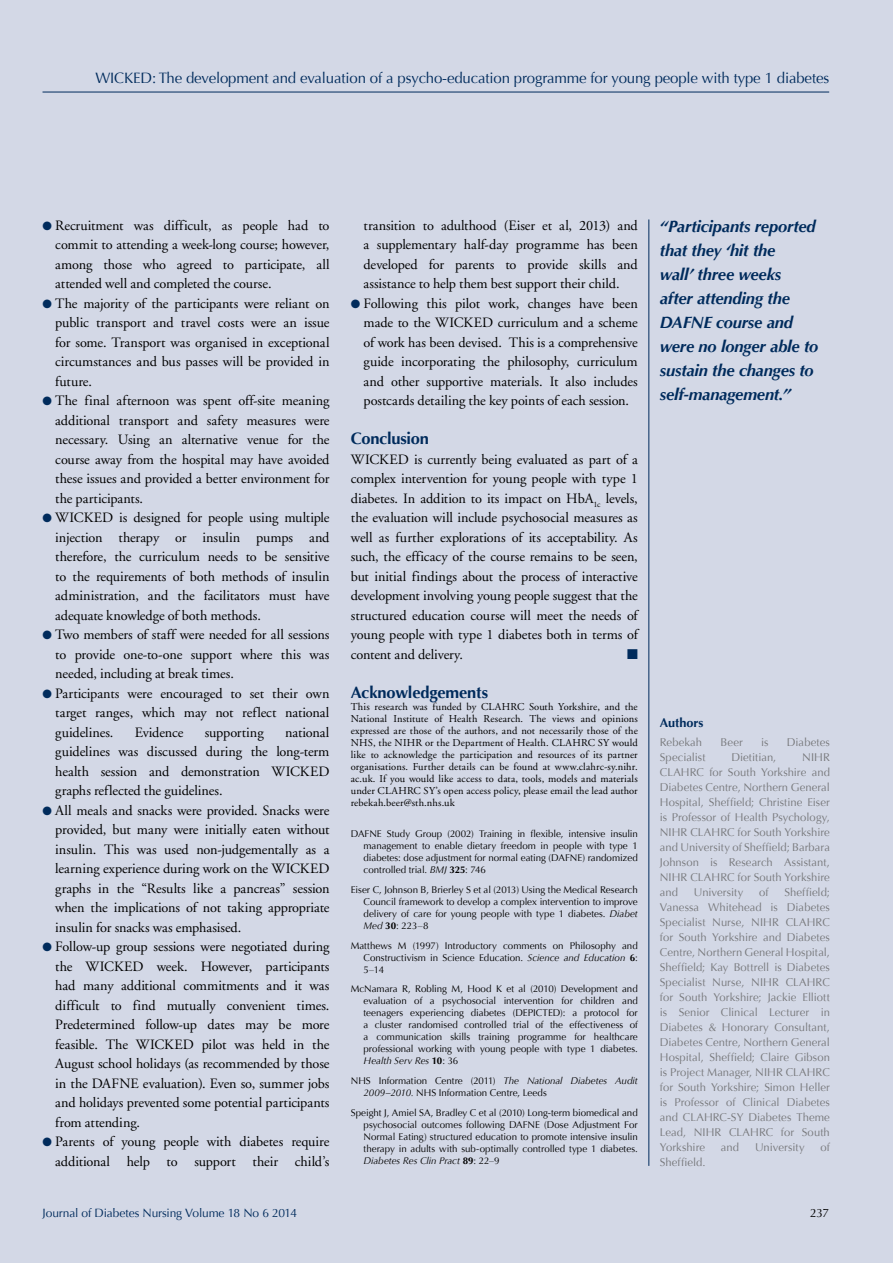
<style>
.page{position:relative;width:893px;height:1263px;background:#d3d8e6}
.page>*{position:absolute;margin:0;border:0;box-sizing:border-box;transform-origin:0 0}
.t1{font:italic 700 16.5px/24px "Optima";letter-spacing:-.015em;color:#002b5c}
.t2{font:700 16.5px "Optima";letter-spacing:-.015em;color:#002b5c}
.t3{font:15px "Optima";letter-spacing:-.01em;color:#002b5c}
.t4{font:14.25px/19.5px "Adobe Garamond";letter-spacing:-.005em;color:#000;text-align:justify}
.t5{font:14.25px "Zapf Dingbats ITC";color:#002b5c}
.t6{font:700 12.75px "Optima";color:#002b5c}
.t7{font:12px "Optima";letter-spacing:-.015em;color:#002b5c}
.t8{font:12px "Optima";color:#000}
.t9{font:11.25px/15px "Optima";letter-spacing:.005em;color:#77787b;text-align:justify}
.t10{font:10.5px/12px "Adobe Garamond";letter-spacing:.01em;color:#000;text-align:justify}
.t11{font:9.75px/12px "Optima";color:#000;text-align:justify}
.s1{color:#002b5c}
.s2{font-style:italic}
.s3{font-weight:700}
</style>
<div class="page">
<hr style="left:43px;top:92px;width:786px;height:1px;background:#002b5c">
<hr style="left:648px;top:219px;width:1px;height:947px;background:#002b5c">
<p class="t3" style="left:95px;top:69px;width:735px">WICKED: The development and evaluation of a psycho-education programme for young people with type 1 diabetes</p>
<p class="t4" style="left:55px;top:216px;width:276px;text-indent:-13px"><span class="s1">●</span> Recruitment was difficult, as people had to commit to attending a week-long course; however, among those who agreed to participate, all attended well and completed the course.</p>
<p class="t4" style="left:55px;top:294px;width:276px;text-indent:-13px"><span class="s1">●</span> The majority of the participants were reliant on public transport and travel costs were an issue for some. Transport was organised in exceptional circumstances and bus passes will be provided in future.</p>
<p class="t4" style="left:55px;top:391px;width:276px;text-indent:-13px"><span class="s1">●</span> The final afternoon was spent off-site meaning additional transport and safety measures were necessary. Using an alternative venue for the course away from the hospital may have avoided these issues and provided a better environment for the participants.</p>
<p class="t4" style="left:55px;top:508px;width:276px;text-indent:-13px"><span class="s1">●</span> WICKED is designed for people using multiple injection therapy or insulin pumps and therefore, the curriculum needs to be sensitive to the requirements of both methods of insulin administration, and the facilitators must have adequate knowledge of both methods.</p>
<p class="t4" style="left:55px;top:625px;width:276px;text-indent:-13px"><span class="s1">●</span> Two members of staff were needed for all sessions to provide one-to-one support where this was needed, including at break times.</p>
<p class="t4" style="left:55px;top:684px;width:276px;text-indent:-13px"><span class="s1">●</span> Participants were encouraged to set their own target ranges, which may not reflect national guidelines.</p>
<p class="t4" style="left:55px;top:723px;width:276px;text-indent:230px">national guidelines was discussed during the long-term health session and demonstration WICKED graphs reflected the guidelines.</p>
<p class="t4" style="left:55px;top:801px;width:276px;text-indent:-13px"><span class="s1">●</span> All meals and snacks were provided. Snacks were provided, but many were initially eaten without insulin. This was used non-judgementally as a learning experience during work on the WICKED graphs in the “Results like a pancreas” session when the implications of not taking appropriate insulin for snacks was emphasised.</p>
<p class="t4" style="left:55px;top:937px;width:276px;text-indent:-13px"><span class="s1">●</span> Follow-up group sessions were negotiated during the WICKED week. However, participants had many additional commitments and it was difficult to find mutually convenient times.<br>Predetermined follow-up dates may be more feasible. The WICKED pilot was held in the August school holidays (as recommended by those in the DAFNE evaluation). Even so, summer jobs and holidays prevented some potential participants from attending.</p>
<p class="t4" style="left:43px;top:1132px;width:288px;text-align:right"><span class="s1">●</span> Parents of young people with diabetes require additional help to support their child’s</p>
<p class="t4" style="left:135px;top:723px;width:50px">Evidence</p>
<p class="t4" style="left:205px;top:723px;width:60px">supporting</p>
<p class="t4" style="left:364px;top:216px;width:276px">transition to adulthood (Eiser et al, 2013) and a supplementary half-day programme has been developed for parents to provide skills and assistance to help them best support their child.</p>
<p class="t4" style="left:364px;top:294px;width:276px;text-indent:-13px"><span class="s1">●</span> Following this pilot work, changes have been made to the WICKED curriculum and a scheme of work has been devised. This is a comprehensive guide incorporating the philosophy, curriculum and other supportive materials. It also includes postcards detailing the key points of each session.</p>
<p class="t2" style="left:351px;top:429px;width:80px">Conclusion</p>
<p class="t4" style="left:351px;top:450px;width:289px">WICKED is currently being evaluated as part of a complex intervention for young people with type 1 diabetes. In addition to its impact on HbA<sub>1c</sub> levels, the evaluation will include psychosocial measures as well as further explorations of its acceptability. As such, the efficacy of the course remains to be seen, but initial findings about the process of interactive development involving young people suggest that the structured education course will meet the needs of young people with type 1 diabetes both in terms of content and delivery.</p>
<p class="t5" style="left:627px;top:647px;width:12px">■</p>
<p class="t2" style="left:351px;top:682px;width:139px">Acknowledgements</p>
<p class="t10" style="left:351px;top:700px;width:289px">This research was funded by CLAHRC South Yorkshire, and the National Institute of Health Research. The views and opinions expressed are those of the authors, and not necessarily those of the NHS, the NIHR or the Department of Health. CLAHRC SY would like to acknowledge the participation and resources of its partner organisations. Further details can be found at www.clahrc-sy.nihr. ac.uk. If you would like access to data, tools, models and materials under CLAHRC SY’s open access policy, please email the lead author rebekah.beer@sth.nhs.uk</p>
<p class="t11" style="left:364px;top:828px;width:276px;text-indent:-13px">DAFNE Study Group (2002) Training in flexible, intensive insulin management to enable dietary freedom in people with type 1 diabetes: dose adjustment for normal eating (DAFNE) randomized controlled trial. <span class="s2">BMJ</span> <span class="s3">325</span>: 746</p>
<p class="t11" style="left:364px;top:884px;width:276px;text-indent:-13px">Eiser C, Johnson B, Brierley S et al (2013) Using the Medical Research Council framework to develop a complex intervention to improve delivery of care for young people with type 1 diabetes. <span class="s2">Diabet Med</span> <span class="s3">30</span>: 223–8</p>
<p class="t11" style="left:364px;top:939px;width:276px;text-indent:-13px">Matthews M (1997) Introductory comments on Philosophy and Constructivism in Science Education. <span class="s2">Science and Education</span> <span class="s3">6</span>:<br>5–14</p>
<p class="t11" style="left:364px;top:983px;width:276px;text-indent:-13px">McNamara R, Robling M, Hood K et al (2010) Development and evaluation of a psychosocial intervention for children and teenagers experiencing diabetes (DEPICTED): a protocol for a cluster randomised controlled trial of the effectiveness of a communication skills training programme for healthcare professional working with young people with type 1 diabetes.<br><span class="s2">Health Serv Res</span> <span class="s3">10</span>: 36</p>
<p class="t11" style="left:364px;top:1075px;width:276px;text-indent:-13px">NHS Information Centre (2011) <span class="s2">The National Diabetes Audit<br>2009–2010.</span> NHS Information Centre, Leeds</p>
<p class="t11" style="left:364px;top:1106px;width:276px;text-indent:-13px">Speight J, Amiel SA, Bradley C et al (2010) Long-term biomedical and psychosocial outcomes following DAFNE (Dose Adjustment For Normal Eating) structured education to promote intensive insulin therapy in adults with sub-optimally controlled type 1 diabetes.<br><span class="s2">Diabetes Res Clin Pract</span> <span class="s3">89</span>: 22–9</p>
<p class="t1" style="left:660px;top:214px;width:160px">“Participants reported that they ‘hit the<br>wall’ three weeks after attending the<br>DAFNE course and were no longer able to sustain the changes to self-management.”</p>
<p class="t6" style="left:660px;top:715px;width:45px">Authors</p>
<p class="t9" style="left:660px;top:735px;width:44px">Rebekah</p>
<p class="t9" style="left:720px;top:735px;width:24px">Beer</p>
<p class="t9" style="left:761px;top:735px;width:9px">is</p>
<p class="t9" style="left:787px;top:735px;width:45px">Diabetes</p>
<p class="t9" style="left:660px;top:750px;width:47px">Specialist</p>
<p class="t9" style="left:731px;top:750px;width:47px">Dietitian,</p>
<p class="t9" style="left:660px;top:750px;width:172px;text-indent:142px">NIHR CLAHRC for South Yorkshire and Diabetes Centre, Northern General Hospital, Sheffield; Christine Eiser is Professor of Health Psychology, NIHR CLAHRC for South Yorkshire and University of Sheffield; Barbara Johnson is Research Assistant, NIHR CLAHRC for South Yorkshire and</p>
<p class="t9" style="left:660px;top:885px;width:172px;text-indent:125px">Sheffield; Vanessa Whitehead is Diabetes Specialist Nurse, NIHR CLAHRC for South Yorkshire and Diabetes Centre, Northern General Hospital, Sheffield; Kay Bottrell is Diabetes Specialist Nurse, NIHR CLAHRC for South Yorkshire; Jackie Elliott is Senior Clinical Lecturer in Diabetes &amp; Honorary Consultant, Diabetes Centre, Northern General Hospital, Sheffield; Claire Gibson is Project Manager, NIHR CLAHRC for South Yorkshire; Simon Heller is Professor of Clinical Diabetes and CLAHRC-SY Diabetes Theme Lead, NIHR CLAHRC for South Yorkshire</p>
<p class="t9" style="left:694px;top:885px;width:51px">University</p>
<p class="t9" style="left:759px;top:885px;width:11px">of</p>
<p class="t9" style="left:721px;top:1139px;width:20px">and</p>
<p class="t9" style="left:755px;top:1139px;width:51px">University</p>
<p class="t9" style="left:820px;top:1139px;width:11px">of</p>
<p class="t9" style="left:660px;top:1154px;width:47px">Sheffield.</p>
<p class="t7" style="left:43px;top:1205px;width:256px">Journal of Diabetes Nursing Volume 18 No 6 2014</p>
<p class="t8" style="left:810px;top:1205px;width:21px">237</p>
</div>
